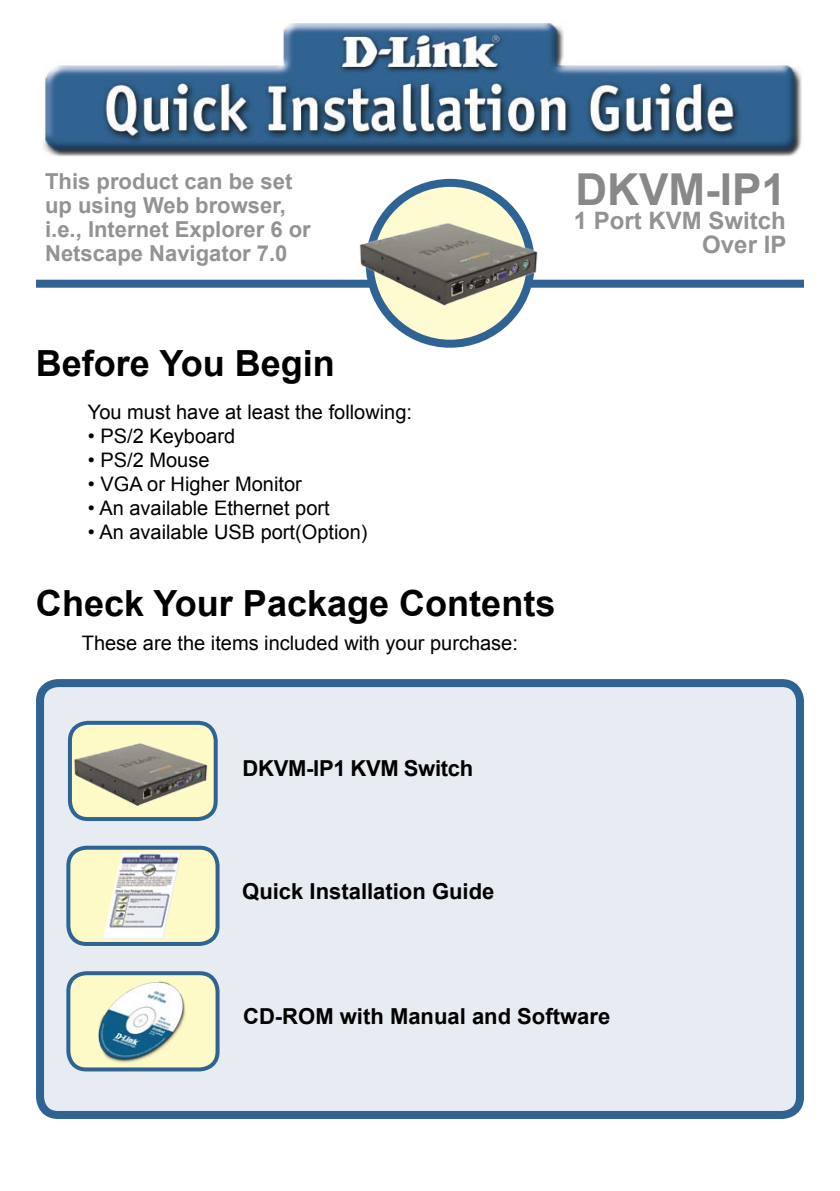
<style>
.page{position:relative;width:840px;height:1191px;background:#fff}
.page>*{position:absolute;margin:0;border:0;box-sizing:border-box;transform-origin:0 0}
.heading_2{font:700 44px "Arial";color:#888}
.t1{font:700 36px "Arial";color:#000}
.t2{font:700 24px/24px "Arial";color:#939393;text-align:right}
.t3{font:700 22px/24px "Arial";color:#939393}
.t4{font:700 22px "Arial";color:#000}
.Body_Text_Indent_2{font:20px "Arial";color:#000}
</style>
<div class="page">
<img style="left:43px;top:19px;width:759px;height:138px">
<div style="left:36px;top:280px;width:767px;height:8px;background:#2e6393"></div>
<svg style="left:369px;top:183px;width:161px;height:161px;background:#dfe4c7"></svg>
<div style="left:365px;top:179px;width:169px;height:169px;border:8px solid #2e6393;border-radius:50%"></div>
<img style="left:350px;top:214px;width:198px;height:94px">
<div style="left:36px;top:679px;width:768px;height:436px;background:#e7ebf2"></div>
<svg style="left:66px;top:719px;width:153px;height:100px;background:#c8d3c1"></svg>
<img style="left:66px;top:736px;width:150px;height:71px">
<svg style="left:64px;top:843px;width:157px;height:101px;background:#d5dcc2"></svg>
<img style="left:101px;top:851px;width:81px;height:87px">
<svg style="left:64px;top:969px;width:157px;height:100px;background:#d1d9c2"></svg>
<img style="left:94px;top:978px;width:95px;height:85px">
<p class="t3" style="left:45px;top:170px;width:267px">This product can be set up using Web browser, i.e., Internet Explorer 6 or<br>Netscape Navigator 7.0</p>
<p class="heading_2" style="left:575px;top:161px;width:212px">DKVM-IP1</p>
<p class="t2" style="left:573px;top:210px;width:214px">1 Port KVM Switch<br>Over IP</p>
<p class="t1" style="left:36px;top:340px;width:300px">Before You Begin</p>
<p class="Body_Text_Indent_2" style="left:88px;top:399px;width:325px">You must have at least the following:</p>
<p class="Body_Text_Indent_2" style="left:88px;top:423px;width:149px">• PS/2 Keyboard</p>
<p class="Body_Text_Indent_2" style="left:88px;top:447px;width:123px">• PS/2 Mouse</p>
<p class="Body_Text_Indent_2" style="left:88px;top:471px;width:215px">• VGA or Higher Monitor</p>
<p class="Body_Text_Indent_2" style="left:88px;top:495px;width:243px">• An available Ethernet port</p>
<p class="Body_Text_Indent_2" style="left:88px;top:519px;width:281px">• An available USB port(Option)</p>
<p class="t1" style="left:36px;top:580px;width:520px">Check Your Package Contents</p>
<p class="Body_Text_Indent_2" style="left:82px;top:629px;width:437px">These are the items included with your purchase:</p>
<p class="t4" style="left:242px;top:753px;width:232px">DKVM-IP1 KVM Switch</p>
<p class="t4" style="left:242px;top:876px;width:253px">Quick Installation Guide</p>
<p class="t4" style="left:243px;top:1002px;width:368px">CD-ROM with Manual and Software</p>
</div>
